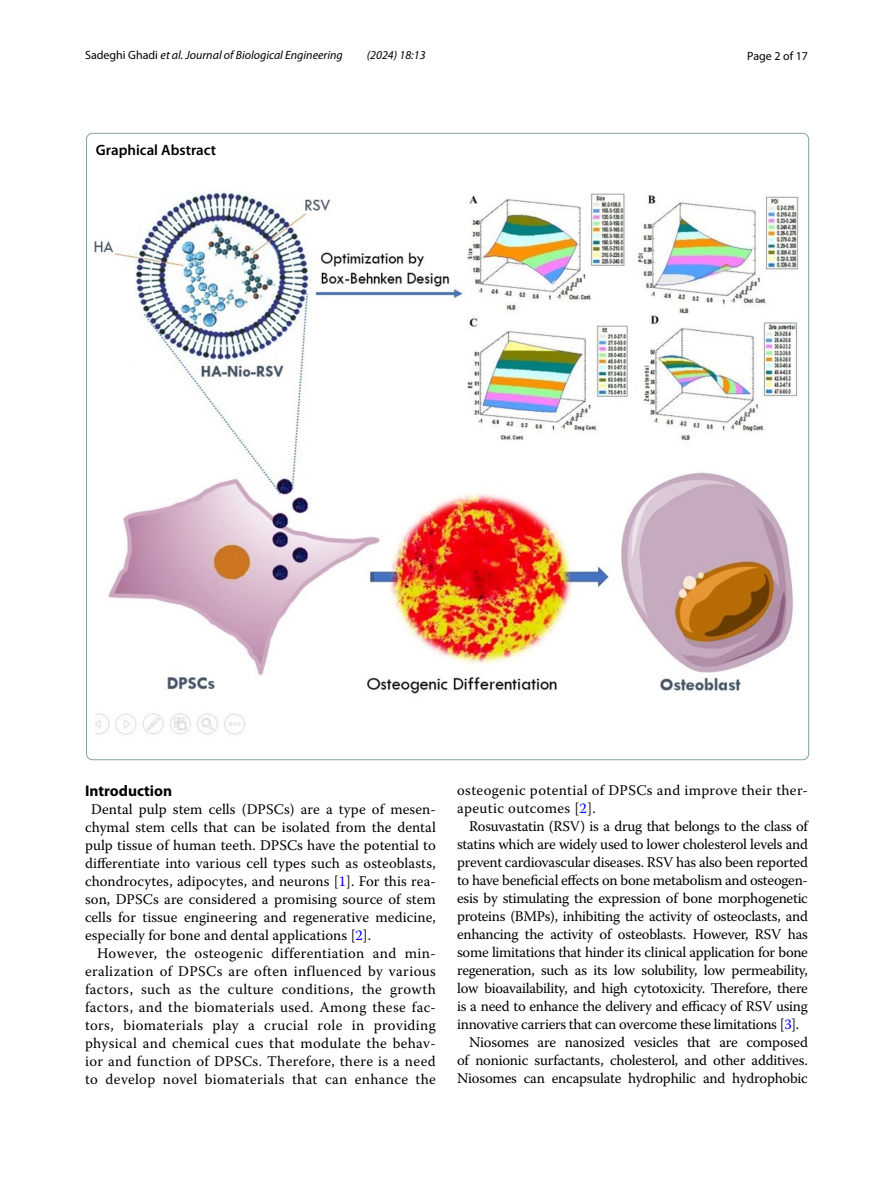
<style>
.page{position:relative;width:893px;height:1187px;background:#fff}
.page>*{position:absolute;margin:0;border:0;box-sizing:border-box;transform-origin:0 0}
.t1{font:700 15.45px "Myriad Pro";color:#000}
.t2{font:600 15px "Myriad Pro";color:#000}
.t3{font:14.7px/18px "Warnock Pro";letter-spacing:-.02em;color:#000;text-align:justify}
.t4{font:14.7px/18px "Warnock Pro";letter-spacing:.025em;color:#000}
.t5{font:italic 12px "Myriad Pro";color:#000}
.t6{font:12px "Myriad Pro";color:#000}
.s1{font-style:normal}
.s2{color:#00f}
</style>
<div class="page">
<img style="left:94px;top:192px;width:705px;height:543px">
<p class="t5" style="left:85px;top:48px;width:259px"><span class="s1">Sadeghi Ghadi</span> et al. Journal of Biological Engineering</p>
<p class="t5" style="left:367px;top:48px;width:60px">(2024) 18:13</p>
<p class="t6" style="left:747px;top:48px;width:62px">Page 2 of 17</p>
<p class="t2" style="left:96px;top:141px;width:122px">Graphical Abstract</p>
<p class="t1" style="left:85px;top:780px;width:89px">Introduction</p>
<p class="t3" style="left:85px;top:799px;width:352px;text-indent:6px">Dental pulp stem cells (DPSCs) are a type of mesen&shy;chymal stem cells that can be isolated from the dental pulp tissue of human teeth. DPSCs have the potential to differentiate into various cell types such as osteoblasts, chondrocytes, adipocytes, and neurons [<span class="s2">1</span>]. For this rea&shy;son, DPSCs are considered a promising source of stem cells for tissue engineering and regenerative medicine, especially for bone and dental applications [<span class="s2">2</span>].</p>
<p class="t3" style="left:85px;top:943px;width:352px;text-indent:12px">However, the osteogenic differentiation and min&shy;eralization of DPSCs are often influenced by various factors, such as the culture conditions, the growth factors, and the biomaterials used. Among these fac&shy;tors, biomaterials play a crucial role in providing physical and chemical cues that modulate the behav&shy;ior and function of DPSCs. Therefore, there is a need to develop novel biomaterials that can enhance the</p>
<p class="t4" style="left:457px;top:780px;width:352px">osteogenic potential of DPSCs and improve their ther&shy;apeutic outcomes [<span class="s2">2</span>].</p>
<p class="t3" style="left:469px;top:816px;width:340px">Rosuvastatin (RSV) is a drug that belongs to the class of</p>
<p class="t3" style="left:457px;top:834px;width:352px">statins which are widely used to lower cholesterol levels and</p>
<p class="t3" style="left:457px;top:852px;width:352px">prevent cardiovascular diseases. RSV has also been reported</p>
<p class="t3" style="left:457px;top:870px;width:352px">to have beneficial effects on bone metabolism and osteogen-</p>
<p class="t3" style="left:457px;top:888px;width:352px">esis by stimulating the expression of bone morphogenetic</p>
<p class="t3" style="left:457px;top:906px;width:352px">proteins (BMPs), inhibiting the activity of osteoclasts, and</p>
<p class="t3" style="left:457px;top:924px;width:352px">enhancing the activity of osteoblasts. However, RSV has</p>
<p class="t3" style="left:457px;top:942px;width:352px">some limitations that hinder its clinical application for bone</p>
<p class="t3" style="left:457px;top:960px;width:352px">regeneration, such as its low solubility, low permeability,</p>
<p class="t3" style="left:457px;top:978px;width:352px">low bioavailability, and high cytotoxicity. Therefore, there</p>
<p class="t3" style="left:457px;top:996px;width:352px">is a need to enhance the delivery and efficacy of RSV using</p>
<p class="t3" style="left:457px;top:1014px;width:344px">innovative carriers that can overcome these limitations [<span class="s2">3</span>].</p>
<p class="t3" style="left:469px;top:1032px;width:340px">Niosomes are nanosized vesicles that are composed</p>
<p class="t3" style="left:457px;top:1050px;width:352px">of nonionic surfactants, cholesterol, and other additives.</p>
<p class="t3" style="left:457px;top:1068px;width:352px">Niosomes can encapsulate hydrophilic and hydrophobic</p>
</div>
